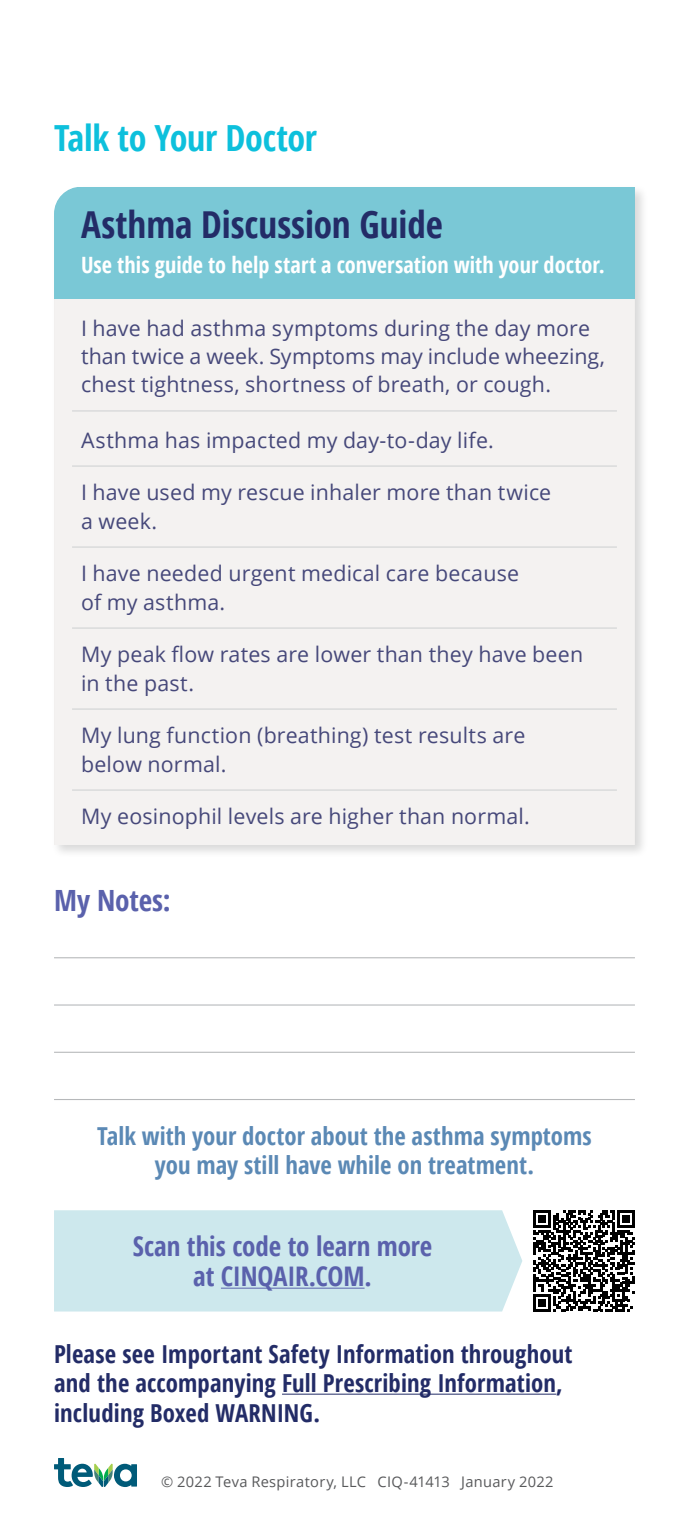
<style>
.page{position:relative;width:689px;height:1539px;background:#fff}
.page>*{position:absolute;margin:0;border:0;box-sizing:border-box;transform-origin:0 0}
.t1{font:700 condensed 37.12px "Open Sans";letter-spacing:-.005em;color:#232c67}
.t2{font:700 condensed 36px "Open Sans";letter-spacing:-.01em;color:#0dc0dc}
.t3{font:700 condensed 29.25px "Open Sans";letter-spacing:-.005em;color:#5a61ac}
.t4{font:700 condensed 27px/29.7px "Open Sans";color:#5a61ac;text-align:center}
.t5{font:700 condensed 24.75px/29.7px "Open Sans";letter-spacing:.005em;color:#232c67}
.t6{font:700 condensed 24.75px/29.2px "Open Sans";color:#5b89b5;text-align:center}
.t7{font:700 condensed 22.5px "Open Sans";color:#fff}
.t8{font:21.38px/28.1px "Open Sans";letter-spacing:.01em;color:#46487a}
.t9{font:14.62px "Open Sans";letter-spacing:.02em;color:#58595b}
</style>
<div class="page">
<div style="left:51px;top:184px;width:597px;height:675px;background:#000;opacity:.15"></div>
<div style="left:54px;top:187px;width:580px;height:113px;background:#7ac8d6"></div>
<div style="left:54px;top:300px;width:580px;height:545px;background:#f4f2f1"></div>
<hr style="left:72px;top:410px;width:544px;height:2px;background:#d1d3d4">
<hr style="left:72px;top:466px;width:544px;height:1px;background:#d1d3d4">
<hr style="left:72px;top:547px;width:544px;height:1px;background:#d1d3d4">
<hr style="left:72px;top:628px;width:544px;height:1px;background:#d1d3d4">
<hr style="left:72px;top:709px;width:544px;height:1px;background:#d1d3d4">
<hr style="left:72px;top:790px;width:544px;height:1px;background:#d1d3d4">
<svg style="left:54px;top:1458px;width:83px;height:29px"></svg>
<hr style="left:282px;top:1394px;width:274px;height:1px;background:#232c67">
<hr style="left:54px;top:957px;width:580px;height:1px;background:#b6b8ba">
<hr style="left:54px;top:1004px;width:580px;height:2px;background:#b6b8ba">
<hr style="left:54px;top:1052px;width:580px;height:1px;background:#b6b8ba">
<hr style="left:54px;top:1099px;width:580px;height:1px;background:#b6b8ba">
<div style="left:54px;top:1210px;width:468px;height:102px;background:#cde8ed"></div>
<hr style="left:221px;top:1288px;width:143px;height:1px;background:#5a61ac">
<svg style="left:533px;top:1210px;width:101px;height:101px"></svg>
<h2 class="t2" style="left:54px;top:113px;width:264px">Talk to Your Doctor</h2>
<h1 class="t1" style="left:81px;top:198px;width:363px">Asthma Discussion Guide</h1>
<p class="t7" style="left:81px;top:249px;width:525px">Use this guide to help start a conversation with your doctor.</p>
<p class="t8" style="left:81px;top:314px;width:525px">I have had asthma symptoms during the day more than twice a week. Symptoms may include wheezing, chest tightness, shortness of breath, or cough.</p>
<p class="t8" style="left:81px;top:425px;width:414px">Asthma has impacted my day-to-day life.</p>
<p class="t8" style="left:81px;top:478px;width:471px">I have used my rescue inhaler more than twice a week.</p>
<p class="t8" style="left:81px;top:559px;width:439px">I have needed urgent medical care because of my asthma.</p>
<p class="t8" style="left:81px;top:640px;width:503px">My peak flow rates are lower than they have been in the past.</p>
<p class="t8" style="left:81px;top:721px;width:445px">My lung function (breathing) test results are below normal.</p>
<p class="t8" style="left:81px;top:802px;width:450px">My eosinophil levels are higher than normal.</p>
<h3 class="t3" style="left:54px;top:880px;width:118px">My Notes:</h3>
<p class="t6" style="left:97px;top:1121px;width:496px">Talk with your doctor about the asthma symptoms you may still have while on treatment.</p>
<p class="t4" style="left:133px;top:1231px;width:301px">Scan this code to learn more at CINQAIR.COM.</p>
<p class="t5" style="left:54px;top:1338px;width:520px">Please see Important Safety Information throughout and the accompanying Full Prescribing Information, including Boxed WARNING.</p>
<p class="t9" style="left:161px;top:1471px;width:394px">© 2022 Teva Respiratory, LLC CIQ-41413 January 2022</p>
</div>
